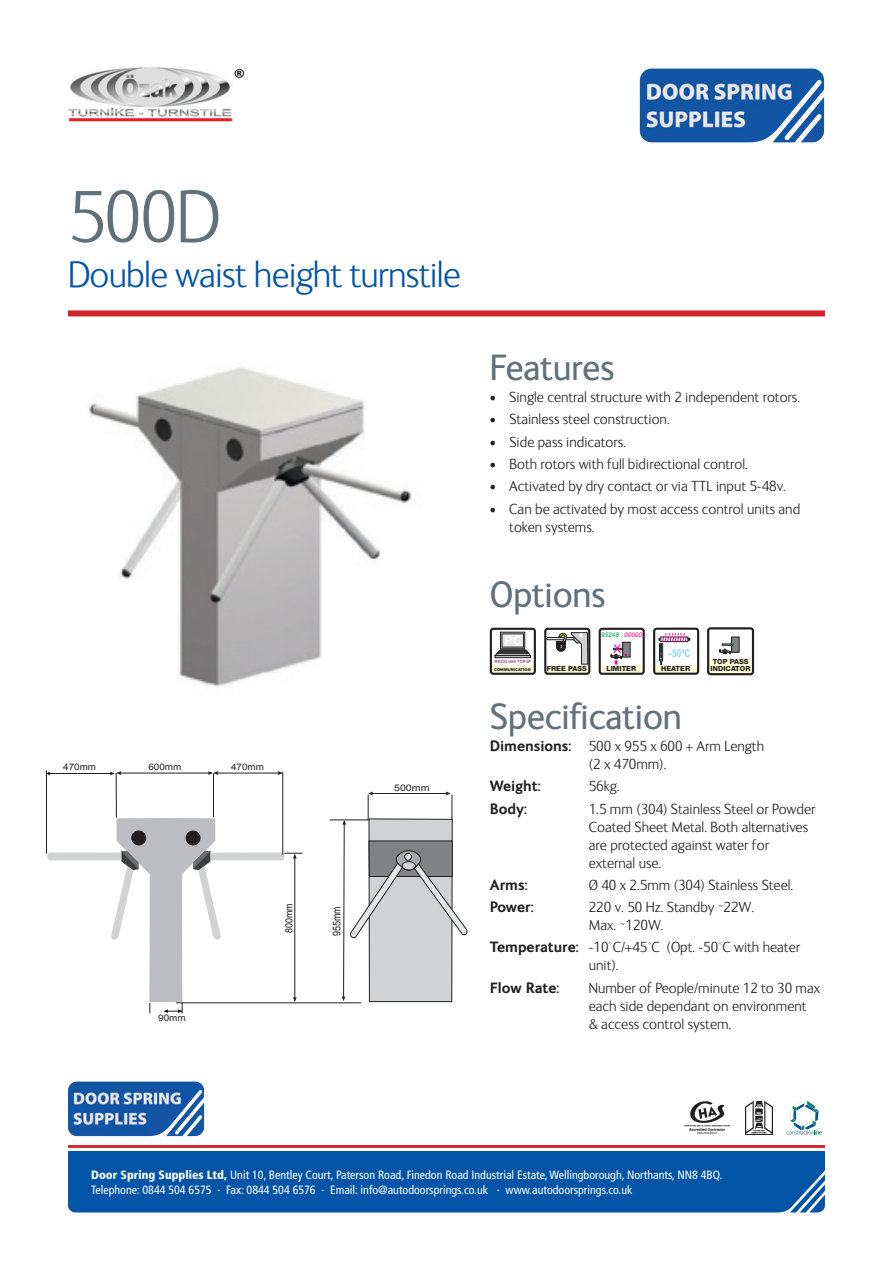
<style>
.page{position:relative;width:893px;height:1263px;background:#fff}
.page>*{position:absolute;margin:0;border:0;box-sizing:border-box;transform-origin:0 0}
.t1{font:300 75px "FS Ingrid";color:#627179}
.X_heads{font:37.5px "FS Ingrid";color:#627179}
.t2{font:300 37.5px "FS Ingrid";letter-spacing:-.02em;color:#0154a6}
.Body{font:300 15px/18px "FS Ingrid";color:#231f20}
.Body-2{font:700 15px "FS Ingrid";color:#231f20}
.t3{font:700 12.75px "Arial";color:#fff}
.t4{font:condensed 12px "Frutiger";color:#fff}
.t5{font:11.7px "Arial";color:#ed028c}
.t6{font:700 10.65px "Arial Narrow";color:#8dd7f7}
.t7{font:10.65px "Arial";color:#231f20;scale:.84 1}
.t8{font:9.9px "Arial";color:#231f20;scale:.91 1}
.t9{font:9px "Arial";color:#231f20;scale:1.1 1}
.t10{font:9px "Arial";color:#231f20;scale:1.19 1}
.t11{font:800 7.05px "Helvetica Neue CE";color:#231f20}
.t12{font:italic 6.45px "Arial";color:#00a54f}
.t13{font:700 4.2px "Arial";color:#a54586}
.t14{font:800 4.05px "Helvetica Neue CE";color:#231f20}
.s1{color:#ed028c}
.s2{font-weight:700}
.s3{font-weight:900}
</style>
<div class="page">
<div style="left:68px;top:1151px;width:757px;height:61px;background:#0154a6"></div>
<hr style="left:68px;top:1145px;width:757px;height:3px;background:#d1232a">
<img style="left:684px;top:1101px;width:46px;height:34px">
<img style="left:745px;top:1101px;width:28px;height:33px">
<svg style="left:786px;top:1100px;width:36px;height:34px"></svg>
<img style="left:68px;top:1081px;width:136px;height:55px">
<img style="left:640px;top:69px;width:184px;height:73px">
<div style="left:68px;top:310px;width:757px;height:6px;background:#d1232a"></div>
<img style="left:68px;top:67px;width:177px;height:55px">
<div style="left:599px;top:628px;width:46px;height:47px;border:2px solid #231f20;border-radius:3px"></div>
<div style="left:623px;top:642px;width:7px;height:15px;background:#808285"></div>
<div style="left:622px;top:642px;width:8px;height:15px;border:1px solid #231f20"></div>
<svg style="left:600px;top:648px;width:44px;height:26px"></svg>
<div style="left:653px;top:628px;width:46px;height:47px;border:2px solid #231f20;border-radius:3px"></div>
<svg style="left:654px;top:632px;width:44px;height:42px"></svg>
<div style="left:544px;top:628px;width:46px;height:47px;border:2px solid #231f20;border-radius:3px"></div>
<svg style="left:545px;top:631px;width:44px;height:43px"></svg>
<svg style="left:493px;top:665px;width:40px;height:7px"></svg>
<div style="left:490px;top:628px;width:46px;height:47px;border:2px solid #231f20;border-radius:3px"></div>
<div style="left:500px;top:632px;width:25px;height:17px;border:1px solid #231f20"></div>
<div style="left:502px;top:634px;width:22px;height:13px;background:#e6e7e9"></div>
<div style="left:495px;top:655px;width:36px;height:3px;border:1px solid #231f20"></div>
<svg style="left:495px;top:649px;width:36px;height:7px"></svg>
<div style="left:707px;top:627px;width:47px;height:48px;border:2px solid #231f20;border-radius:3px"></div>
<div style="left:731px;top:637px;width:8px;height:15px;background:#808285"></div>
<div style="left:731px;top:637px;width:8px;height:15px;border:1px solid #231f20"></div>
<svg style="left:708px;top:643px;width:45px;height:31px"></svg>
<img style="left:89px;top:367px;width:323px;height:320px">
<hr style="left:176px;top:1002px;width:185px;height:1px;background:#231f20">
<hr style="left:330px;top:820px;width:38px;height:1px;background:#231f20">
<hr style="left:46px;top:770px;width:1px;height:83px;background:#231f20">
<svg style="left:342px;top:791px;width:126px;height:211px"></svg>
<div style="left:405px;top:853px;width:6px;height:7px;background:#e6e7e9;border-radius:50%"></div>
<div style="left:404px;top:853px;width:8px;height:7px;border:1px solid #231f20;border-radius:50%"></div>
<div style="left:402px;top:862px;width:13px;height:8px;background:#d1d2d4;border-radius:50%"></div>
<div style="left:402px;top:861px;width:14px;height:9px;border:1px solid #231f20;border-radius:50%"></div>
<svg style="left:46px;top:771px;width:257px;height:242px"></svg>
<hr style="left:282px;top:772px;width:1px;height:83px;background:#231f20">
<p class="t1" style="left:68px;top:178px;width:154px">500D</p>
<p class="t2" style="left:68px;top:255px;width:394px">Double waist height turnstile</p>
<p class="t9" style="left:63px;top:761px;width:31px">470mm</p>
<p class="t9" style="left:148px;top:760px;width:31px">600mm</p>
<p class="t9" style="left:231px;top:761px;width:31px">470mm</p>
<p class="t9" style="left:158px;top:1012px;width:26px">90mm</p>
<p class="t8" style="left:282px;top:933px;width:34px;rotate:-90deg">800mm</p>
<p class="t7" style="left:330px;top:936px;width:37px;rotate:-90deg">955mm</p>
<p class="t10" style="left:394px;top:782px;width:31px">500mm</p>
<p class="X_heads" style="left:490px;top:348px;width:126px">Features</p>
<p class="Body" style="left:490px;top:388px;width:312px">• Single central structure with 2 independent rotors.</p>
<p class="Body" style="left:490px;top:411px;width:182px">• Stainless steel construction.</p>
<p class="Body" style="left:490px;top:433px;width:138px">• Side pass indicators.</p>
<p class="Body" style="left:490px;top:455px;width:260px">• Both rotors with full bidirectional control.</p>
<p class="Body" style="left:490px;top:477px;width:298px">• Activated by dry contact or via TTL input 5-48v.</p>
<p class="Body" style="left:509px;top:500px;width:292px;text-indent:-20px">• Can be activated by most access control units and token systems.</p>
<p class="X_heads" style="left:490px;top:575px;width:117px">Options</p>
<p class="t12" style="left:601px;top:631px;width:42px">95248 : <span class="s1">00000</span></p>
<p class="t5" style="left:613px;top:641px;width:9px">X</p>
<p class="t3" style="left:504px;top:632px;width:19px">PC</p>
<p class="t13" style="left:494px;top:658px;width:38px">RS232-485 TCP/IP</p>
<p class="X_heads" style="left:490px;top:697px;width:193px">Specification</p>
<p class="Body" style="left:490px;top:737px;width:276px;text-align:center"><span class="s2">Dimensions:</span> 500 x 955 x 600 + Arm Length (2 x 470mm).</p>
<p class="Body-2" style="left:490px;top:778px;width:52px">Weight:</p>
<p class="Body" style="left:589px;top:778px;width:32px">56kg.</p>
<p class="Body-2" style="left:490px;top:800px;width:39px">Body:</p>
<p class="Body" style="left:589px;top:800px;width:228px">1.5 mm (304) Stainless Steel or Powder<br>Coated Sheet Metal. Both alternatives are protected against water for external use.</p>
<p class="Body-2" style="left:490px;top:876px;width:39px">Arms:</p>
<p class="Body" style="left:589px;top:876px;width:206px">Ø 40 x 2.5mm (304) Stainless Steel.</p>
<p class="Body-2" style="left:490px;top:898px;width:45px">Power:</p>
<p class="Body" style="left:589px;top:898px;width:167px">220 v. 50 Hz. Standby ~22W.<br>Max. ~120W.</p>
<p class="Body" style="left:589px;top:939px;width:213px;text-indent:-99px"><span class="s2">Temperature:</span> -10°C/+45°C (Opt. -50°C with heater unit).</p>
<p class="Body-2" style="left:490px;top:979px;width:71px">Flow Rate:</p>
<p class="Body" style="left:589px;top:979px;width:233px">Number of People/minute 12 to 30 max each side dependant on environment<br>&amp; access control system.</p>
<p class="t6" style="left:669px;top:645px;width:24px">-50ºC</p>
<p class="t11" style="left:713px;top:657px;width:37px">TOP PASS</p>
<p class="t14" style="left:494px;top:667px;width:38px">COMMUNICATION</p>
<p class="t11" style="left:547px;top:664px;width:41px">FREE PASS</p>
<p class="t11" style="left:606px;top:664px;width:31px">LIMITER</p>
<p class="t11" style="left:661px;top:664px;width:30px">HEATER</p>
<p class="t11" style="left:711px;top:664px;width:41px">INDICATOR</p>
<p class="t4" style="left:91px;top:1168px;width:633px"><span class="s3">Door Spring Supplies Ltd,</span> Unit 10, Bentley Court, Paterson Road, Finedon Road Industrial Estate, Wellingborough, Northants, NN8 4BQ.</p>
<p class="t4" style="left:91px;top:1183px;width:543px">Telephone: 0844 504 6575 · Fax: 0844 504 6576 · Email: info@autodoorsprings.co.uk · www.autodoorsprings.co.uk</p>
</div>
